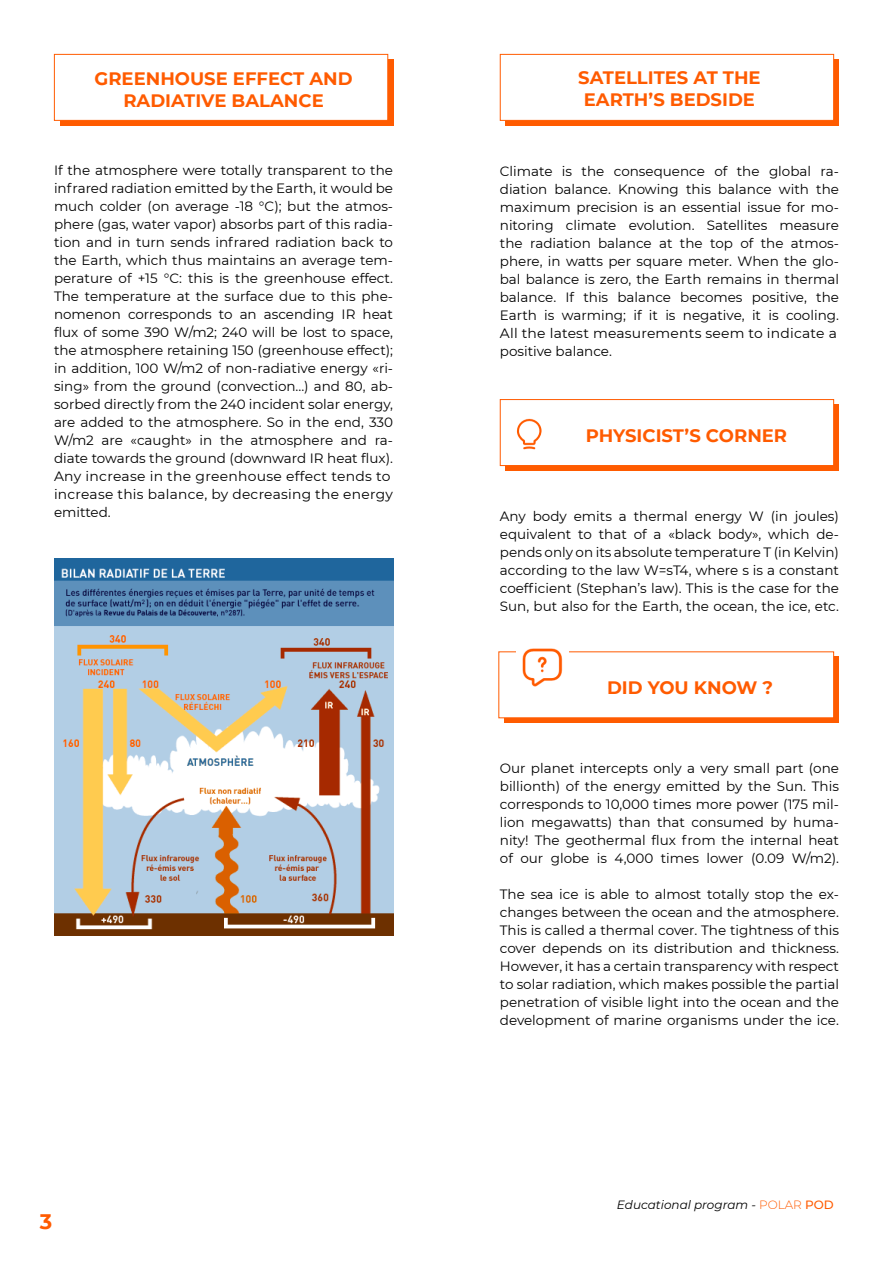
<style>
.page{position:relative;width:893px;height:1263px;background:#fff}
.page>*{position:absolute;margin:0;border:0;box-sizing:border-box;transform-origin:0 0}
.t1{font:700 21px "Montserrat";color:#ff5b00}
.t2{font:700 18px/21.6px "Montserrat";color:#ff5b00;text-align:center}
.t3{font:13.5px/18px "Montserrat";color:#000;text-align:justify}
.t4{font:13.5px/18px "Montserrat";letter-spacing:.02em;color:#000}
.t5{font:italic 12px "Montserrat";color:#000}
.s1{font-weight:300;font-style:normal;color:#ff5b00}
.s2{font-weight:500;font-style:normal;color:#ff5b00}
</style>
<div class="page">
<div style="left:60px;top:59px;width:333px;height:66px;background:#ff5b00"></div>
<div style="left:54px;top:54px;width:334px;height:67px;background:#fff;border:1px solid #ff5b00"></div>
<div style="left:506px;top:59px;width:333px;height:66px;background:#ff5b00"></div>
<div style="left:500px;top:54px;width:334px;height:67px;background:#fff;border:1px solid #ff5b00"></div>
<img style="left:54px;top:559px;width:339px;height:377px">
<div style="left:504px;top:656px;width:335px;height:67px;background:#ff5b00"></div>
<div style="left:498px;top:651px;width:336px;height:67px;background:#fff"></div>
<img style="left:516px;top:648px;width:52px;height:39px">
<div style="left:506px;top:404px;width:333px;height:66px;background:#ff5b00"></div>
<div style="left:500px;top:399px;width:334px;height:67px;background:#fff;border:1px solid #ff5b00"></div>
<img style="left:516px;top:418px;width:26px;height:32px">
<p class="t2" style="left:95px;top:67px;width:259px">GREENHOUSE EFFECT AND<br>RADIATIVE BALANCE</p>
<p class="t2" style="left:578px;top:66px;width:184px">SATELLITES AT THE</p>
<p class="t2" style="left:584px;top:88px;width:173px">EARTH’S BEDSIDE</p>
<p class="t3" style="left:54px;top:161px;width:341px">If the atmosphere were totally transparent to the infrared radiation emitted by the Earth, it would be much colder (on average -18 °C); but the atmos&shy;phere (gas, water vapor) absorbs part of this radia&shy;tion and in turn sends infrared radiation back to the Earth, which thus maintains an average tem&shy;perature of +15 °C: this is the greenhouse effect.</p>
<p class="t3" style="left:54px;top:287px;width:341px">The temperature at the surface due to this phe&shy;nomenon corresponds to an ascending IR heat flux of some 390 W/m2; 240 will be lost to space, the atmosphere retaining 150 (greenhouse effect); in addition, 100 W/m2 of non-radiative energy «ri&shy;sing» from the ground (convection...) and 80, ab&shy;sorbed directly from the 240 incident solar energy, are added to the atmosphere. So in the end, 330<br>W/m2 are «caught» in the atmosphere and ra&shy;diate towards the ground (downward IR heat flux).</p>
<p class="t4" style="left:54px;top:467px;width:340px">Any increase in the greenhouse effect tends to increase this balance, by decreasing the energy emitted.</p>
<p class="t1" style="left:40px;top:1207px;width:14px">3</p>
<p class="t3" style="left:500px;top:161px;width:341px">Climate is the consequence of the global ra&shy;diation balance. Knowing this balance with the maximum precision is an essential issue for mo&shy;nitoring climate evolution. Satellites measure the radiation balance at the top of the atmos&shy;phere, in watts per square meter. When the glo&shy;bal balance is zero, the Earth remains in thermal balance. If this balance becomes positive, the Earth is warming; if it is negative, it is cooling.</p>
<p class="t3" style="left:500px;top:323px;width:338px">All the latest measurements seem to indicate a positive balance.</p>
<p class="t2" style="left:586px;top:424px;width:203px">PHYSICIST’S CORNER</p>
<p class="t3" style="left:500px;top:507px;width:341px">Any body emits a thermal energy W (in joules) equivalent to that of a «black body», which de&shy;pends only on its absolute temperature T (in Kelvin) according to the law W=sT4, where s is a constant coefficient (Stephan’s law). This is the case for the Sun, but also for the Earth, the ocean, the ice, etc.</p>
<p class="t2" style="left:607px;top:676px;width:168px">DID YOU KNOW ?</p>
<p class="t3" style="left:500px;top:759px;width:341px">Our planet intercepts only a very small part (one billionth) of the energy emitted by the Sun. This corresponds to 10,000 times more power (175 mil&shy;lion megawatts) than that consumed by huma&shy;nity! The geothermal flux from the internal heat of our globe is 4,000 times lower (0.09 W/m2).</p>
<p class="t3" style="left:500px;top:885px;width:341px">The sea ice is able to almost totally stop the ex&shy;changes between the ocean and the atmosphere.<br>This is called a thermal cover. The tightness of this cover depends on its distribution and thickness.<br>However, it has a certain transparency with respect to solar radiation, which makes possible the partial penetration of visible light into the ocean and the development of marine organisms under the ice.</p>
<p class="t5" style="left:617px;top:1196px;width:218px">Educational program - <span class="s1">POLAR</span> <span class="s2">POD</span></p>
</div>
